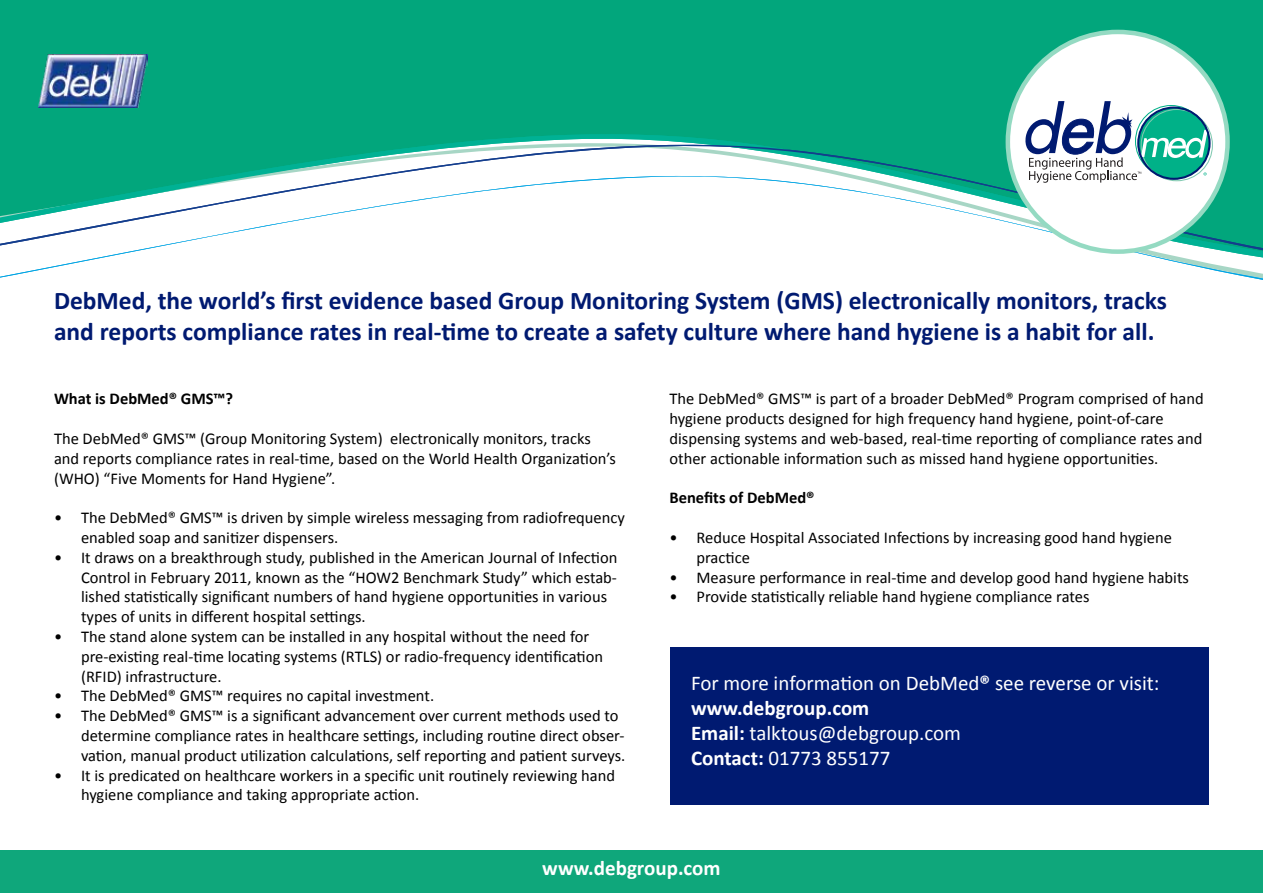
<style>
.page{position:relative;width:1263px;height:893px;background:#fff}
.page>*{position:absolute;margin:0;border:0;box-sizing:border-box;transform-origin:0 0}
.t1{font:700 25.5px/30.6px "Calibri";color:#001a71}
.t2{font:21px/25.2px "Calibri";color:#fff}
.t3{font:700 21px "Calibri";color:#fff}
.t4{font:16.5px/19.8px "Calibri";color:#000}
.t5{font:700 16.5px "Calibri";color:#000}
.s1{font-weight:700}
</style>
<div class="page">
<div style="left:670px;top:647px;width:539px;height:158px;background:#001a71"></div>
<div style="left:0;top:0;width:1263px;height:97px;background:#02a67c"></div>
<div style="left:0;top:97px;width:1263px;height:6px;background:#02a67c"></div>
<svg style="left:0;top:103px;width:1263px;height:177px"></svg>
<div style="left:0;top:850px;width:1263px;height:43px;background:#0fa77b"></div>
<img style="left:38px;top:54px;width:110px;height:53px">
<div style="left:1008px;top:32px;width:219px;height:220px;background:#fff;border-radius:50%"></div>
<svg style="left:1025px;top:101px;width:183px;height:82px"></svg>
<h1 class="t1" style="left:54px;top:285px;width:1114px">DebMed, the world’s first evidence based Group Monitoring System (GMS) electronically monitors, tracks and reports compliance rates in real-time to create a safety culture where hand hygiene is a habit for all.</h1>
<p class="t5" style="left:54px;top:388px;width:181px">What is DebMed® GMS™?</p>
<p class="t4" style="left:54px;top:429px;width:564px">The DebMed® GMS™ (Group Monitoring System) electronically monitors, tracks and reports compliance rates in real-time, based on the World Health Organization’s (WHO) “Five Moments for Hand Hygiene”.</p>
<p class="t4" style="left:81px;top:508px;width:545px;text-indent:-27px">• The DebMed® GMS™ is driven by simple wireless messaging from radiofrequency enabled soap and sanitizer dispensers.</p>
<p class="t4" style="left:81px;top:547px;width:538px;text-indent:-27px">• It draws on a breakthrough study, published in the American Journal of Infection Control in February 2011, known as the “HOW2 Benchmark Study” which estab&shy;lished statistically significant numbers of hand hygiene opportunities in various types of units in different hospital settings.</p>
<p class="t4" style="left:81px;top:627px;width:523px;text-indent:-27px">• The stand alone system can be installed in any hospital without the need for pre-existing real-time locating systems (RTLS) or radio-frequency identification (RFID) infrastructure.</p>
<p class="t4" style="left:54px;top:686px;width:382px">• The DebMed® GMS™ requires no capital investment.</p>
<p class="t4" style="left:81px;top:706px;width:546px;text-indent:-27px">• The DebMed® GMS™ is a significant advancement over current methods used to determine compliance rates in healthcare settings, including routine direct obser&shy;vation, manual product utilization calculations, self reporting and patient surveys.</p>
<p class="t4" style="left:81px;top:765px;width:536px;text-indent:-27px">• It is predicated on healthcare workers in a specific unit routinely reviewing hand hygiene compliance and taking appropriate action.</p>
<p class="t4" style="left:669px;top:389px;width:536px">The DebMed® GMS™ is part of a broader DebMed® Program comprised of hand hygiene products designed for high frequency hand hygiene, point-of-care dispensing systems and web-based, real-time reporting of compliance rates and other actionable information such as missed hand hygiene opportunities.</p>
<p class="t5" style="left:669px;top:487px;width:147px">Benefits of DebMed®</p>
<p class="t4" style="left:696px;top:528px;width:477px;text-indent:-27px">• Reduce Hospital Associated Infections by increasing good hand hygiene practice</p>
<p class="t4" style="left:669px;top:567px;width:521px">• Measure performance in real-time and develop good hand hygiene habits</p>
<p class="t4" style="left:669px;top:587px;width:421px">• Provide statistically reliable hand hygiene compliance rates</p>
<p class="t2" style="left:691px;top:670px;width:470px">For more information on DebMed<span class="s1">®</span> see reverse or visit: <span class="s1">www.debgroup.com<br>Email:</span> talktous@debgroup.com<br><span class="s1">Contact:</span> 01773 855177</p>
<p class="t3" style="left:542px;top:854px;width:180px">www.debgroup.com</p>
</div>
